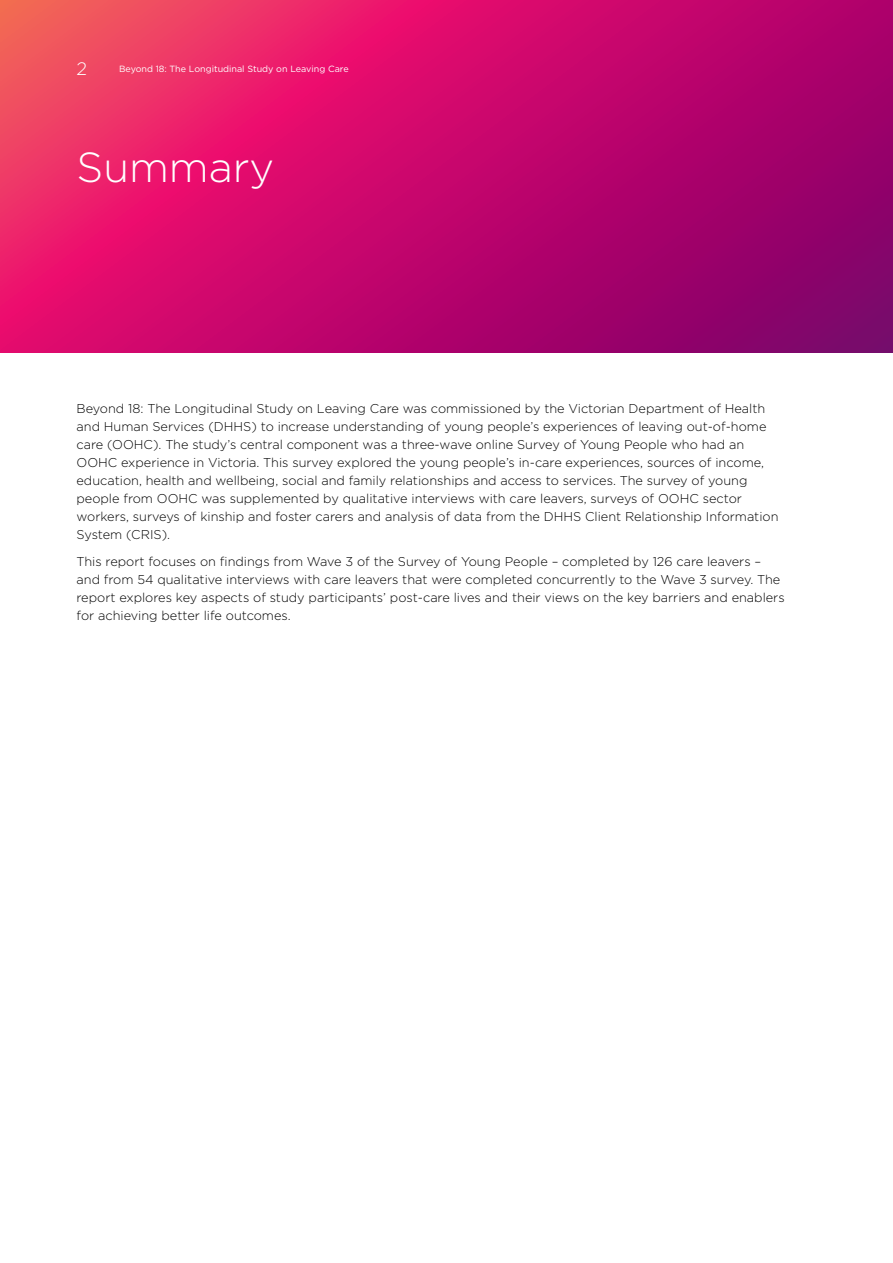
<style>
.page{position:relative;width:893px;height:1263px;background:#fff}
.page>*{position:absolute;margin:0;border:0;box-sizing:border-box;transform-origin:0 0}
.t1{font:300 42px "Gotham";color:#fff}
.t2{font:300 18px "Gotham";color:#fff}
.t3{font:300 12.75px/18px "Gotham";color:#000}
.t4{font:9px "Gotham";color:#fff}
</style>
<div class="page">
<svg style="left:0;top:0;width:893px;height:353px;background:#c50d6a"></svg>
<h2 class="t2" style="left:77px;top:58px;width:12px">2</h2>
<p class="t4" style="left:119px;top:63px;width:231px">Beyond 18: The Longitudinal Study on Leaving Care</p>
<h1 class="t1" style="left:77px;top:141px;width:199px">Summary</h1>
<p class="t3" style="left:77px;top:399px;width:703px">Beyond 18: The Longitudinal Study on Leaving Care was commissioned by the Victorian Department of Health and Human Services (DHHS) to increase understanding of young people’s experiences of leaving out‑of‑home care (OOHC). The study’s central component was a three‑wave online Survey of Young People who had an OOHC experience in Victoria. This survey explored the young people’s in‑care experiences, sources of income, education, health and wellbeing, social and family relationships and access to services. The survey of young people from OOHC was supplemented by qualitative interviews with care leavers, surveys of OOHC sector workers, surveys of kinship and foster carers and analysis of data from the DHHS Client Relationship Information System (CRIS).</p>
<p class="t3" style="left:77px;top:552px;width:710px">This report focuses on findings from Wave 3 of the Survey of Young People – completed by 126 care leavers – and from 54 qualitative interviews with care leavers that were completed concurrently to the Wave 3 survey. The report explores key aspects of study participants’ post‑care lives and their views on the key barriers and enablers for achieving better life outcomes.</p>
</div>
